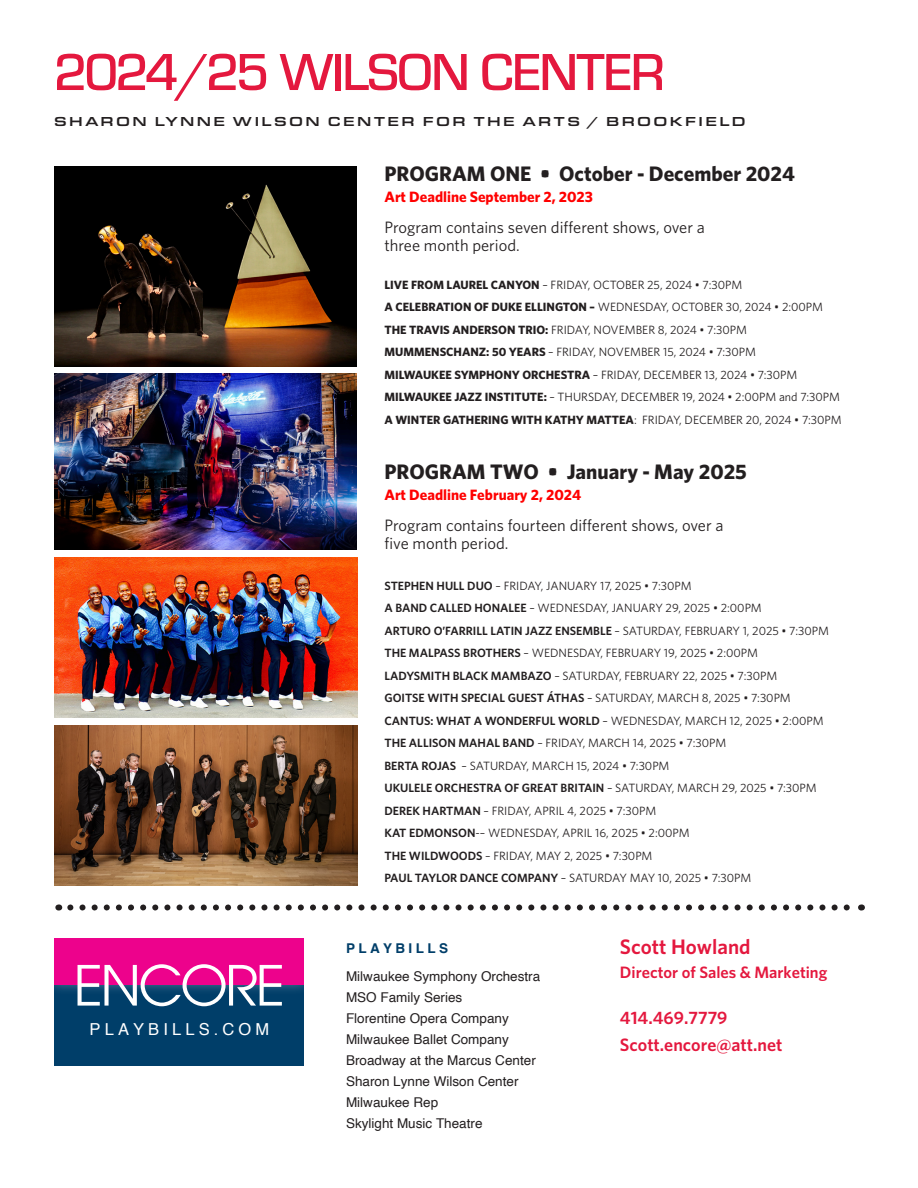
<style>
.page{position:relative;width:918px;height:1188px;background:#fff}
.page>*{position:absolute;margin:0;border:0;box-sizing:border-box;transform-origin:0 0}
.t1{font:54.9px "ITC Avant Garde Pro";letter-spacing:-.05em;color:#fff}
.t2{font:500 54px "Eurostile";letter-spacing:-.03em;color:#e4183e}
.t3{font:700 21px "Whitney";color:#231f20}
.t4{font:600 21px "Whitney";color:#e4183e}
.t5{font:600 18px "Whitney";color:#e4183e}
.t6{font:16.5px "Whitney";color:#231f20}
.t7{font:600 16.5px "Whitney";color:#e4183e}
.t8{font:16.5px "Helvetica";letter-spacing:.25em;color:#fff}
.t9{font:700 15px "Whitney";color:#f00}
.t10{font:13.5px "Helvetica";color:#231f20}
.t11{font:500 13.5px "Eurostile Ext";letter-spacing:.17em;color:#231f20}
.t12{font:700 13.5px "Helvetica";letter-spacing:.25em;color:#003e69}
.t13{font:12px "Whitney";color:#231f20}
.t14{font:600 12px "Whitney";color:#231f20}
.t15{font:700 12px "Whitney";color:#231f20}
.s1{font-weight:700}
.s2{font-weight:400}
.s3{font-weight:600}
</style>
<div class="page">
<div style="left:54px;top:985px;width:250px;height:81px;background:#003e69"></div>
<div style="left:43px;top:926px;width:272px;height:70px;background:#fff;opacity:.32"></div>
<div style="left:54px;top:938px;width:250px;height:47px;background:#ed028c"></div>
<svg style="left:70px;top:904px;width:780px;height:6px"></svg>
<img style="left:54px;top:166px;width:302px;height:201px">
<img style="left:54px;top:557px;width:303px;height:160px">
<img style="left:54px;top:726px;width:303px;height:160px">
<img style="left:54px;top:374px;width:302px;height:175px">
<p class="t2" style="left:54px;top:35px;width:612px">2024/25 WILSON CENTER</p>
<p class="t11" style="left:54px;top:112px;width:693px">SHARON LYNNE WILSON CENTER FOR THE ARTS / BROOKFIELD</p>
<p class="t1" style="left:74px;top:951px;width:213px">ENCORE</p>
<p class="t8" style="left:90px;top:1016px;width:181px">PLAYBILLS.COM</p>
<p class="t3" style="left:384px;top:160px;width:412px">PROGRAM ONE • October - December 2024</p>
<p class="t9" style="left:384px;top:187px;width:210px">Art Deadline September 2, 2023</p>
<p class="t6" style="left:384px;top:217px;width:322px">Program contains seven different shows, over a</p>
<p class="t6" style="left:384px;top:235px;width:137px">three month period.</p>
<p class="t13" style="left:384px;top:277px;width:359px"><span class="s1">LIVE FROM LAUREL CANYON</span> – FRIDAY, OCTOBER 25, 2024 • 7:30PM</p>
<p class="t13" style="left:384px;top:299px;width:440px"><span class="s1">A CELEBRATION OF DUKE ELLINGTON –</span> WEDNESDAY, OCTOBER 30, 2024 • 2:00PM</p>
<p class="t13" style="left:384px;top:322px;width:364px"><span class="s1">THE TRAVIS ANDERSON TRIO:</span> FRIDAY, NOVEMBER 8, 2024 • 7:30PM</p>
<p class="t13" style="left:384px;top:344px;width:373px"><span class="s1">MUMMENSCHANZ: 50 YEARS</span> – FRIDAY, NOVEMBER 15, 2024 • 7:30PM</p>
<p class="t13" style="left:384px;top:367px;width:414px"><span class="s1">MILWAUKEE SYMPHONY ORCHESTRA</span> – FRIDAY, DECEMBER 13, 2024 • 7:30PM</p>
<p class="t13" style="left:384px;top:389px;width:457px"><span class="s1">MILWAUKEE JAZZ INSTITUTE:</span> – THURSDAY, DECEMBER 19, 2024 • 2:00PM and 7:30PM</p>
<p class="t15" style="left:384px;top:412px;width:459px">A WINTER GATHERING WITH KATHY MATTEA<span class="s2">: FRIDAY, DECEMBER 20, 2024 • 7:30PM</span></p>
<p class="t3" style="left:384px;top:457px;width:364px">PROGRAM TWO • January - May 2025</p>
<p class="t9" style="left:384px;top:484px;width:198px">Art Deadline February 2, 2024</p>
<p class="t6" style="left:384px;top:515px;width:341px">Program contains fourteen different shows, over a</p>
<p class="t6" style="left:384px;top:533px;width:126px">five month period.</p>
<p class="t13" style="left:384px;top:578px;width:309px"><span class="s3">STEPHEN HULL DUO</span> – FRIDAY, JANUARY 17, 2025 • 7:30PM</p>
<p class="t13" style="left:384px;top:600px;width:379px"><span class="s3">A BAND CALLED HONALEE</span> – WEDNESDAY, JANUARY 29, 2025 • 2:00PM</p>
<p class="t14" style="left:384px;top:623px;width:446px">ARTURO O’FARRILL LATIN JAZZ ENSEMBLE <span class="s2">– SATURDAY, FEBRUARY 1, 2025 • 7:30PM</span></p>
<p class="t13" style="left:384px;top:645px;width:375px"><span class="s3">THE MALPASS BROTHERS</span> – WEDNESDAY, FEBRUARY 19, 2025 • 2:00PM</p>
<p class="t13" style="left:384px;top:668px;width:394px"><span class="s3">LADYSMITH BLACK MAMBAZO</span> – SATURDAY, FEBRUARY 22, 2025 • 7:30PM</p>
<p class="t13" style="left:384px;top:690px;width:408px"><span class="s3">GOITSE WITH SPECIAL GUEST ÁTHAS</span> – SATURDAY, MARCH 8, 2025 • 7:30PM</p>
<p class="t13" style="left:384px;top:713px;width:441px"><span class="s3">CANTUS: WHAT A WONDERFUL WORLD</span> – WEDNESDAY, MARCH 12, 2025 • 2:00PM</p>
<p class="t13" style="left:384px;top:735px;width:343px"><span class="s3">THE ALLISON MAHAL BAND</span> – FRIDAY, MARCH 14, 2025 • 7:30PM</p>
<p class="t13" style="left:384px;top:758px;width:287px"><span class="s3">BERTA ROJAS</span> – SATURDAY, MARCH 15, 2024 • 7:30PM</p>
<p class="t14" style="left:384px;top:780px;width:434px">UKULELE ORCHESTRA OF GREAT BRITAIN <span class="s2">– SATURDAY, MARCH 29, 2025 • 7:30PM</span></p>
<p class="t13" style="left:384px;top:803px;width:273px"><span class="s3">DEREK HARTMAN</span> – FRIDAY, APRIL 4, 2025 • 7:30PM</p>
<p class="t13" style="left:384px;top:825px;width:307px"><span class="s3">KAT EDMONSON</span>-– WEDNESDAY, APRIL 16, 2025 • 2:00PM</p>
<p class="t13" style="left:384px;top:848px;width:270px"><span class="s3">THE WILDWOODS</span> – FRIDAY, MAY 2, 2025 • 7:30PM</p>
<p class="t13" style="left:384px;top:870px;width:368px"><span class="s3">PAUL TAYLOR DANCE COMPANY</span> – SATURDAY MAY 10, 2025 • 7:30PM</p>
<p class="t12" style="left:346px;top:937px;width:104px">PLAYBILLS</p>
<p class="t10" style="left:346px;top:966px;width:196px">Milwaukee Symphony Orchestra</p>
<p class="t10" style="left:346px;top:987px;width:118px">MSO Family Series</p>
<p class="t10" style="left:346px;top:1008px;width:164px">Florentine Opera Company</p>
<p class="t10" style="left:346px;top:1029px;width:164px">Milwaukee Ballet Company</p>
<p class="t10" style="left:346px;top:1050px;width:191px">Broadway at the Marcus Center</p>
<p class="t10" style="left:346px;top:1071px;width:174px">Sharon Lynne Wilson Center</p>
<p class="t10" style="left:346px;top:1092px;width:94px">Milwaukee Rep</p>
<p class="t10" style="left:346px;top:1113px;width:138px">Skylight Music Theatre</p>
<p class="t4" style="left:620px;top:932px;width:132px">Scott Howland</p>
<p class="t7" style="left:620px;top:961px;width:209px">Director of Sales &amp; Marketing</p>
<p class="t5" style="left:620px;top:1006px;width:109px">414.469.7779</p>
<p class="t5" style="left:620px;top:1033px;width:164px">Scott.encore@att.net</p>
</div>
